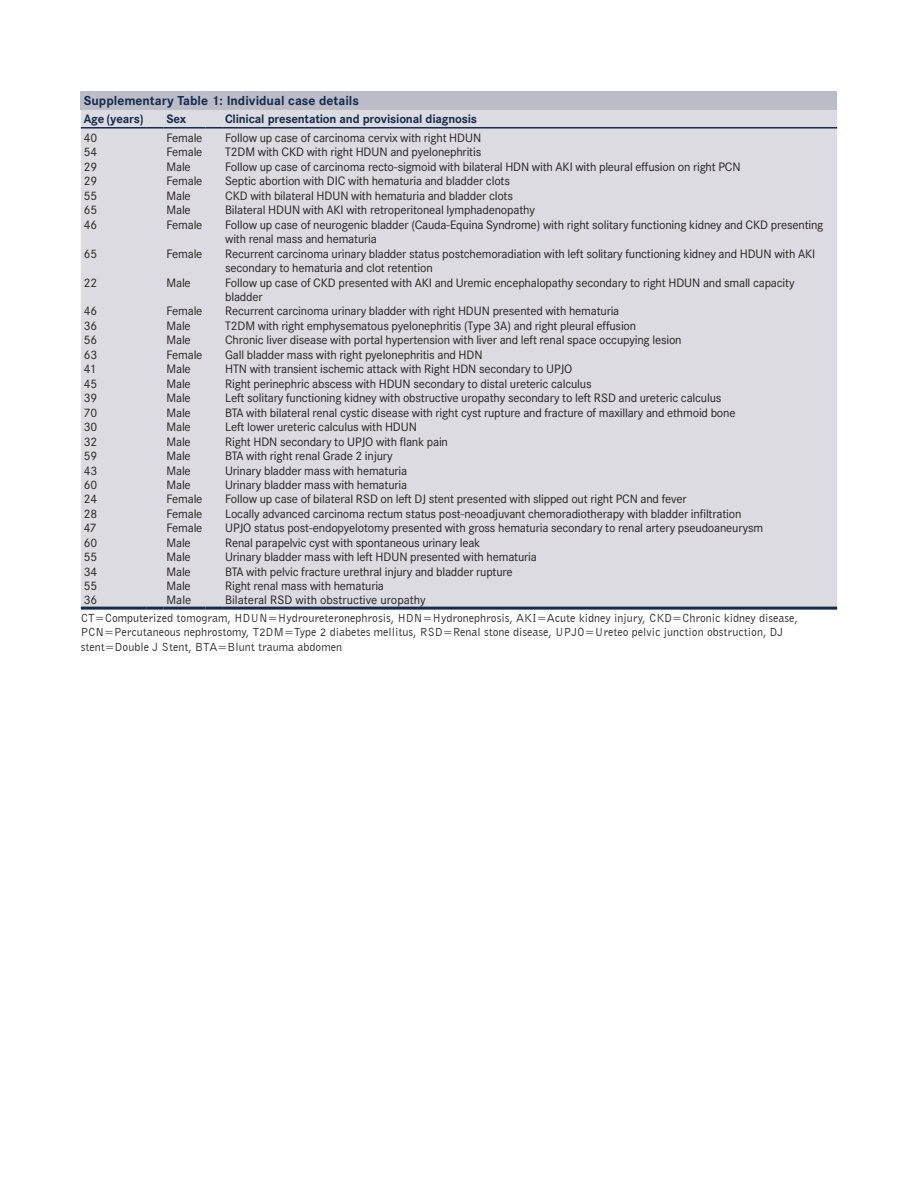
<style>
.page{position:relative;width:918px;height:1188px;background:#fff}
.page>*{position:absolute;margin:0;border:0;box-sizing:border-box;transform-origin:0 0}
.TT{font:700 12.75px "Corporate SBQ";color:#142b4c}
.TB{font:12px/14.4px "Corporate SBQ";letter-spacing:-.015em;color:#231f20}
.TFN{font:12px/14.4px "Bell Gothic BT";color:#231f20}
.TCH{font:700 12px "Corporate SBQ";letter-spacing:-.015em;color:#142b4c}
.TBL{font:12px "Corporate SBQ";color:#231f20}
</style>
<div class="page">
<div style="left:81px;top:92px;width:756px;height:18px;background:#bcbcc8"></div>
<div style="left:81px;top:110px;width:756px;height:497px;background:#dcdbe1"></div>
<hr style="left:81px;top:607px;width:66px;height:3px;background:#142b4c">
<hr style="left:147px;top:607px;width:17px;height:3px;background:#142b4c">
<hr style="left:164px;top:607px;width:42px;height:3px;background:#142b4c">
<hr style="left:206px;top:607px;width:16px;height:3px;background:#142b4c">
<hr style="left:222px;top:607px;width:615px;height:3px;background:#142b4c">
<hr style="left:81px;top:127px;width:66px;height:2px;background:#142b4c">
<svg style="left:147px;top:127px;width:17px;height:2px"></svg>
<hr style="left:164px;top:127px;width:42px;height:2px;background:#142b4c">
<svg style="left:206px;top:127px;width:16px;height:2px"></svg>
<hr style="left:222px;top:127px;width:615px;height:2px;background:#142b4c">
<p class="TT" style="left:84px;top:92px;width:277px">Supplementary Table 1: Individual case details</p>
<p class="TCH" style="left:84px;top:112px;width:61px">Age (years)</p>
<p class="TCH" style="left:166px;top:112px;width:21px">Sex</p>
<p class="TCH" style="left:225px;top:112px;width:253px">Clinical presentation and provisional diagnosis</p>
<p class="TB" style="left:84px;top:131px;width:15px">40</p>
<p class="TB" style="left:166px;top:131px;width:37px">Female</p>
<p class="TB" style="left:225px;top:131px;width:258px">Follow up case of carcinoma cervix with right HDUN</p>
<p class="TB" style="left:84px;top:145px;width:15px">54</p>
<p class="TB" style="left:166px;top:145px;width:37px">Female</p>
<p class="TB" style="left:225px;top:145px;width:258px">T2DM with CKD with right HDUN and pyelonephritis</p>
<p class="TB" style="left:84px;top:160px;width:15px">29</p>
<p class="TB" style="left:166px;top:160px;width:26px">Male</p>
<p class="TB" style="left:225px;top:160px;width:517px">Follow up case of carcinoma recto‑sigmoid with bilateral HDN with AKI with pleural effusion on right PCN</p>
<p class="TB" style="left:84px;top:174px;width:15px">29</p>
<p class="TB" style="left:166px;top:174px;width:37px">Female</p>
<p class="TB" style="left:225px;top:174px;width:286px">Septic abortion with DIC with hematuria and bladder clots</p>
<p class="TB" style="left:84px;top:189px;width:15px">55</p>
<p class="TB" style="left:166px;top:189px;width:26px">Male</p>
<p class="TB" style="left:225px;top:189px;width:289px">CKD with bilateral HDUN with hematuria and bladder clots</p>
<p class="TB" style="left:84px;top:203px;width:15px">65</p>
<p class="TB" style="left:166px;top:203px;width:26px">Male</p>
<p class="TB" style="left:225px;top:203px;width:311px">Bilateral HDUN with AKI with retroperitoneal lymphadenopathy</p>
<p class="TB" style="left:84px;top:218px;width:15px">46</p>
<p class="TB" style="left:166px;top:218px;width:37px">Female</p>
<p class="TB" style="left:225px;top:218px;width:600px">Follow up case of neurogenic bladder (Cauda‑Equina Syndrome) with right solitary functioning kidney and CKD presenting with renal mass and hematuria</p>
<p class="TB" style="left:84px;top:246px;width:15px">65</p>
<p class="TB" style="left:166px;top:246px;width:37px">Female</p>
<p class="TB" style="left:225px;top:246px;width:592px">Recurrent carcinoma urinary bladder status postchemoradiation with left solitary functioning kidney and HDUN with AKI secondary to hematuria and clot retention</p>
<p class="TB" style="left:84px;top:275px;width:15px">22</p>
<p class="TB" style="left:166px;top:275px;width:26px">Male</p>
<p class="TB" style="left:225px;top:275px;width:571px">Follow up case of CKD presented with AKI and Uremic encephalopathy secondary to right HDUN and small capacity bladder</p>
<p class="TB" style="left:84px;top:304px;width:15px">46</p>
<p class="TB" style="left:166px;top:304px;width:37px">Female</p>
<p class="TB" style="left:225px;top:304px;width:396px">Recurrent carcinoma urinary bladder with right HDUN presented with hematuria</p>
<p class="TB" style="left:84px;top:319px;width:15px">36</p>
<p class="TB" style="left:166px;top:319px;width:26px">Male</p>
<p class="TB" style="left:225px;top:319px;width:413px">T2DM with right emphysematous pyelonephritis (Type 3A) and right pleural effusion</p>
<p class="TB" style="left:84px;top:333px;width:15px">56</p>
<p class="TB" style="left:166px;top:333px;width:26px">Male</p>
<p class="TB" style="left:225px;top:333px;width:458px">Chronic liver disease with portal hypertension with liver and left renal space occupying lesion</p>
<p class="TB" style="left:84px;top:348px;width:15px">63</p>
<p class="TB" style="left:166px;top:348px;width:37px">Female</p>
<p class="TB" style="left:225px;top:348px;width:259px">Gall bladder mass with right pyelonephritis and HDN</p>
<p class="TB" style="left:84px;top:362px;width:14px">41</p>
<p class="TB" style="left:166px;top:362px;width:26px">Male</p>
<p class="TB" style="left:225px;top:362px;width:349px">HTN with transient ischemic attack with Right HDN secondary to UPJO</p>
<p class="TB" style="left:84px;top:377px;width:15px">45</p>
<p class="TB" style="left:166px;top:377px;width:26px">Male</p>
<p class="TB" style="left:225px;top:377px;width:368px">Right perinephric abscess with HDUN secondary to distal ureteric calculus</p>
<p class="TB" style="left:84px;top:391px;width:15px">39</p>
<p class="TB" style="left:166px;top:391px;width:26px">Male</p>
<p class="TB" style="left:225px;top:391px;width:498px">Left solitary functioning kidney with obstructive uropathy secondary to left RSD and ureteric calculus</p>
<p class="TB" style="left:84px;top:405px;width:15px">70</p>
<p class="TB" style="left:166px;top:405px;width:26px">Male</p>
<p class="TB" style="left:225px;top:405px;width:512px">BTA with bilateral renal cystic disease with right cyst rupture and fracture of maxillary and ethmoid bone</p>
<p class="TB" style="left:84px;top:420px;width:15px">30</p>
<p class="TB" style="left:166px;top:420px;width:26px">Male</p>
<p class="TB" style="left:225px;top:420px;width:193px">Left lower ureteric calculus with HDUN</p>
<p class="TB" style="left:84px;top:434px;width:15px">32</p>
<p class="TB" style="left:166px;top:434px;width:26px">Male</p>
<p class="TB" style="left:225px;top:434px;width:224px">Right HDN secondary to UPJO with flank pain</p>
<p class="TB" style="left:84px;top:449px;width:15px">59</p>
<p class="TB" style="left:166px;top:449px;width:26px">Male</p>
<p class="TB" style="left:225px;top:449px;width:169px">BTA with right renal Grade 2 injury</p>
<p class="TB" style="left:84px;top:463px;width:15px">43</p>
<p class="TB" style="left:166px;top:463px;width:26px">Male</p>
<p class="TB" style="left:225px;top:463px;width:184px">Urinary bladder mass with hematuria</p>
<p class="TB" style="left:84px;top:478px;width:15px">60</p>
<p class="TB" style="left:166px;top:478px;width:26px">Male</p>
<p class="TB" style="left:225px;top:478px;width:184px">Urinary bladder mass with hematuria</p>
<p class="TB" style="left:84px;top:492px;width:15px">24</p>
<p class="TB" style="left:166px;top:492px;width:37px">Female</p>
<p class="TB" style="left:225px;top:492px;width:463px">Follow up case of bilateral RSD on left DJ stent presented with slipped out right PCN and fever</p>
<p class="TB" style="left:84px;top:507px;width:15px">28</p>
<p class="TB" style="left:166px;top:507px;width:37px">Female</p>
<p class="TB" style="left:225px;top:507px;width:518px">Locally advanced carcinoma rectum status post‑neoadjuvant chemoradiotherapy with bladder infiltration</p>
<p class="TB" style="left:84px;top:521px;width:14px">47</p>
<p class="TB" style="left:166px;top:521px;width:37px">Female</p>
<p class="TB" style="left:225px;top:521px;width:540px">UPJO status post‑endopyelotomy presented with gross hematuria secondary to renal artery pseudoaneurysm</p>
<p class="TB" style="left:84px;top:536px;width:15px">60</p>
<p class="TB" style="left:166px;top:536px;width:26px">Male</p>
<p class="TB" style="left:225px;top:536px;width:257px">Renal parapelvic cyst with spontaneous urinary leak</p>
<p class="TB" style="left:84px;top:550px;width:15px">55</p>
<p class="TB" style="left:166px;top:550px;width:26px">Male</p>
<p class="TB" style="left:225px;top:550px;width:313px">Urinary bladder mass with left HDUN presented with hematuria</p>
<p class="TB" style="left:84px;top:565px;width:15px">34</p>
<p class="TB" style="left:166px;top:565px;width:26px">Male</p>
<p class="TB" style="left:225px;top:565px;width:289px">BTA with pelvic fracture urethral injury and bladder rupture</p>
<p class="TB" style="left:84px;top:579px;width:15px">55</p>
<p class="TB" style="left:166px;top:579px;width:26px">Male</p>
<p class="TB" style="left:225px;top:579px;width:160px">Right renal mass with hematuria</p>
<p class="TBL" style="left:84px;top:592px;width:15px">36</p>
<p class="TBL" style="left:166px;top:592px;width:26px">Male</p>
<p class="TBL" style="left:225px;top:592px;width:202px">Bilateral RSD with obstructive uropathy</p>
<p class="TFN" style="left:81px;top:610px;width:719px">CT=Computerized tomogram, HDUN=Hydroureteronephrosis, HDN=Hydronephrosis, AKI=Acute kidney injury, CKD=Chronic kidney disease,<br>PCN=Percutaneous nephrostomy, T2DM=Type 2 diabetes mellitus, RSD=Renal stone disease, UPJO=Ureteo pelvic junction obstruction, DJ stent=Double J Stent, BTA=Blunt trauma abdomen</p>
</div>
